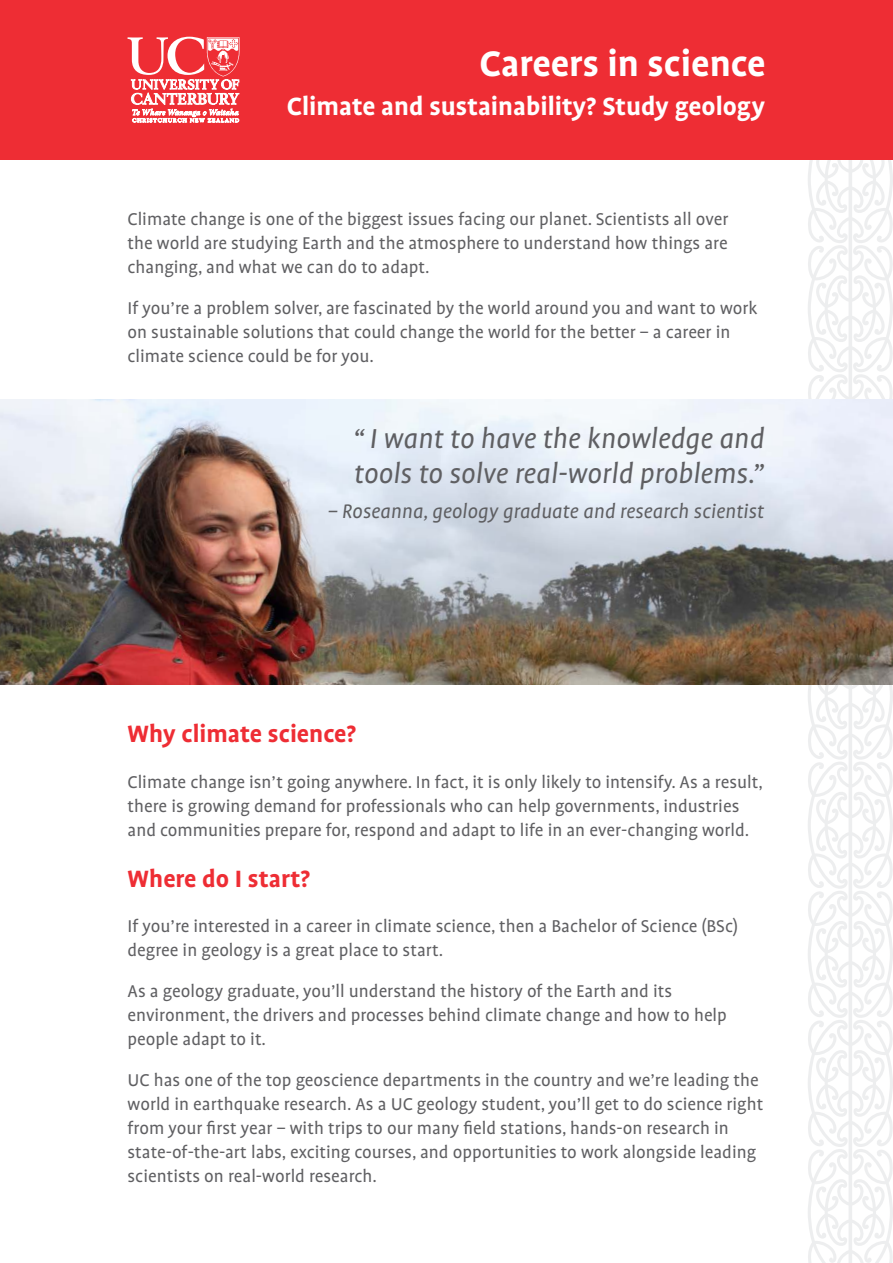
<style>
.page{position:relative;width:893px;height:1263px;background:#fff}
.page>*{position:absolute;margin:0;border:0;box-sizing:border-box;transform-origin:0 0}
.Heading_1__white{font:700 40.5px "Profile Pro";color:#fff}
.Base{font:italic 31.35px/34.3px "Profile Pro";color:#5f5f62}
.Heading_1__white-2{font:700 28.5px "Profile Pro";color:#fff}
.Heading_2{font:700 27px "Profile Pro";color:#ee2d34}
.Base-2{font:italic 22.35px "Profile Pro";color:#5f5f62}
.Base-3{font:19.5px/24px "Profile Pro";color:#5f5f62}
</style>
<div class="page">
<svg style="left:807px;top:159px;width:86px;height:1104px"></svg>
<img style="left:0;top:400px;width:893px;height:285px">
<div style="left:0;top:0;width:893px;height:159px;background:#ee2d34"></div>
<svg style="left:128px;top:37px;width:111px;height:85px"></svg>
<p class="Heading_1__white" style="left:480px;top:40px;width:287px">Careers in science</p>
<p class="Heading_1__white-2" style="left:287px;top:89px;width:480px">Climate and sustainability? Study geology</p>
<p class="Base-3" style="left:128px;top:208px;width:602px;text-align:justify">Climate change is one of the biggest issues facing our planet. Scientists all over the world are studying Earth and the atmosphere to understand how things are changing, and what we can do to adapt.</p>
<p class="Base-3" style="left:128px;top:297px;width:631px">If you’re a problem solver, are fascinated by the world around you and want to work on sustainable solutions that could change the world for the better – a career in climate science could be for you.</p>
<p class="Base" style="left:352px;top:423px;width:413px">“ I want to have the knowledge and tools to solve real-world problems.”</p>
<p class="Base-2" style="left:328px;top:499px;width:438px">– Roseanna, geology graduate and research scientist</p>
<p class="Heading_2" style="left:128px;top:718px;width:230px">Why climate science?</p>
<p class="Base-3" style="left:128px;top:770px;width:637px">Climate change isn’t going anywhere. In fact, it is only likely to intensify. As a result, there is growing demand for professionals who can help governments, industries and communities prepare for, respond and adapt to life in an ever-changing world.</p>
<p class="Heading_2" style="left:128px;top:862px;width:184px">Where do I start?</p>
<p class="Base-3" style="left:128px;top:915px;width:612px">If you’re interested in a career in climate science, then a Bachelor of Science (BSc) degree in geology is a great place to start.</p>
<p class="Base-3" style="left:128px;top:980px;width:601px">As a geology graduate, you’ll understand the history of the Earth and its environment, the drivers and processes behind climate change and how to help people adapt to it.</p>
<p class="Base-3" style="left:128px;top:1069px;width:637px">UC has one of the top geoscience departments in the country and we’re leading the world in earthquake research. As a UC geology student, you’ll get to do science right from your first year – with trips to our many field stations, hands-on research in state-of-the-art labs, exciting courses, and opportunities to work alongside leading scientists on real-world research.</p>
</div>
